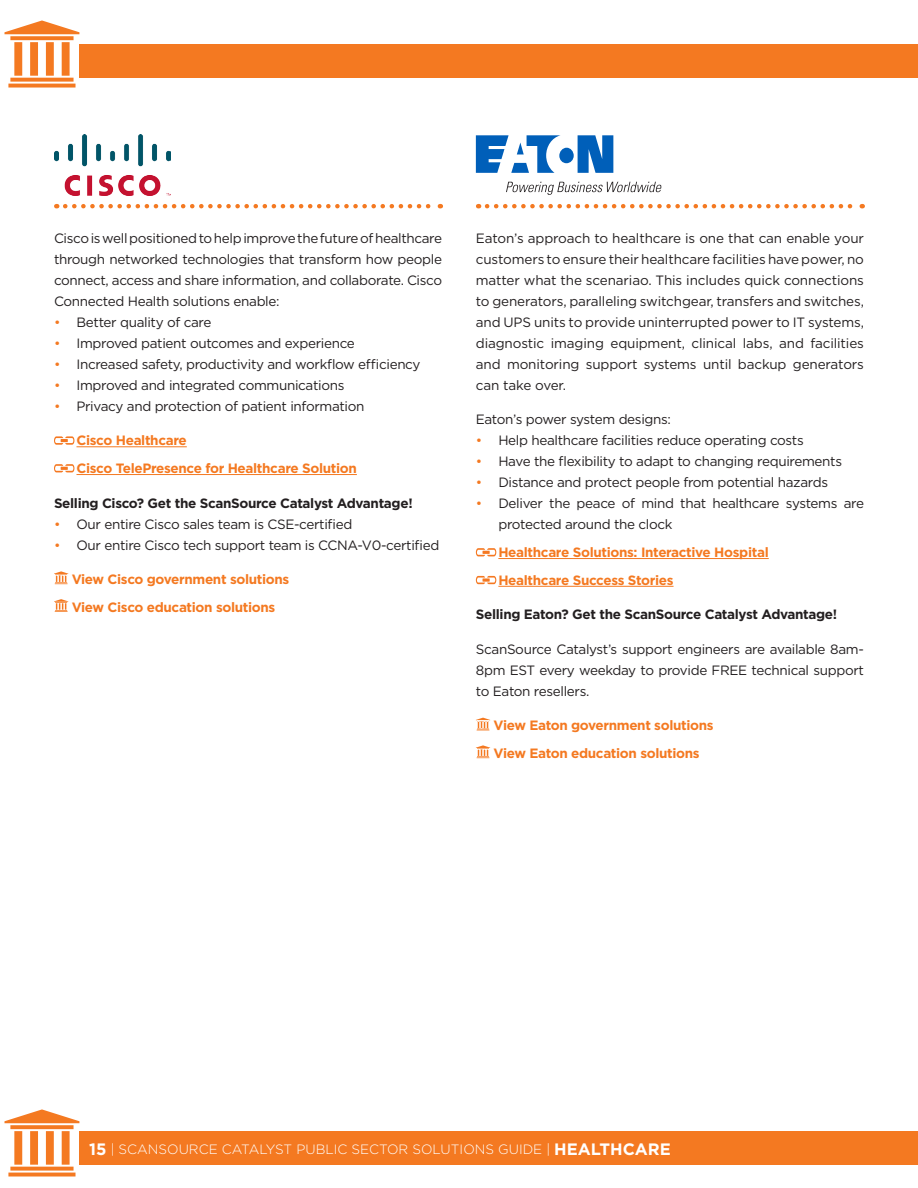
<style>
.page{position:relative;width:918px;height:1188px;background:#fff}
.page>*{position:absolute;margin:0;border:0;box-sizing:border-box;transform-origin:0 0}
.t1{font:13.5px/21px "Gotham";letter-spacing:-.025em;color:#231f20;text-align:justify}
.t2{font:700 13.5px "Gotham";letter-spacing:-.025em;color:#f47921}
.t3{font:700 13.5px "Gotham";letter-spacing:-.025em;color:#231f20}
.t4{font:300 13.5px "Gotham";color:#fff}
.s1{color:#f47921}
.s2{font-weight:700;font-size:16.5px}
</style>
<div class="page">
<div style="left:79px;top:1131px;width:839px;height:34px;background:#f47921"></div>
<svg style="left:4px;top:1109px;width:75px;height:68px"></svg>
<svg style="left:4px;top:20px;width:75px;height:68px"></svg>
<div style="left:79px;top:44px;width:839px;height:33px;background:#f47921"></div>
<hr style="left:76px;top:446px;width:111px;height:1px;background:#f47921">
<hr style="left:76px;top:474px;width:281px;height:1px;background:#f47921">
<svg style="left:65px;top:204px;width:376px;height:4px"></svg>
<svg style="left:54px;top:436px;width:20px;height:9px"></svg>
<svg style="left:54px;top:464px;width:20px;height:8px"></svg>
<svg style="left:54px;top:571px;width:14px;height:13px"></svg>
<svg style="left:54px;top:599px;width:14px;height:13px"></svg>
<hr style="left:498px;top:558px;width:271px;height:1px;background:#f47921">
<hr style="left:498px;top:586px;width:176px;height:1px;background:#f47921">
<svg style="left:487px;top:204px;width:376px;height:4px"></svg>
<svg style="left:476px;top:548px;width:20px;height:8px"></svg>
<svg style="left:476px;top:576px;width:20px;height:8px"></svg>
<svg style="left:476px;top:718px;width:14px;height:12px"></svg>
<svg style="left:476px;top:745px;width:14px;height:13px"></svg>
<img style="left:54px;top:134px;width:117px;height:62px">
<svg style="left:476px;top:135px;width:137px;height:38px"></svg>
<svg style="left:506px;top:182px;width:155px;height:13px"></svg>
<p class="t1" style="left:54px;top:227px;width:390px">Cisco is well positioned to help improve the future of healthcare through networked technologies that transform how people connect, access and share information, and collaborate. Cisco Connected Health solutions enable:</p>
<p class="t1" style="left:54px;top:311px;width:159px"><span class="s1">•</span> Better quality of care</p>
<p class="t1" style="left:54px;top:332px;width:302px"><span class="s1">•</span> Improved patient outcomes and experience</p>
<p class="t1" style="left:54px;top:353px;width:368px"><span class="s1">•</span> Increased safety, productivity and workflow efficiency</p>
<p class="t1" style="left:54px;top:374px;width:292px"><span class="s1">•</span> Improved and integrated communications</p>
<p class="t1" style="left:54px;top:395px;width:312px"><span class="s1">•</span> Privacy and protection of patient information</p>
<p class="t2" style="left:76px;top:432px;width:112px">Cisco Healthcare</p>
<p class="t2" style="left:76px;top:459px;width:282px">Cisco TelePresence for Healthcare Solution</p>
<p class="t3" style="left:54px;top:494px;width:360px">Selling Cisco? Get the ScanSource Catalyst Advantage!</p>
<p class="t1" style="left:54px;top:513px;width:300px"><span class="s1">•</span> Our entire Cisco sales team is CSE-certified</p>
<p class="t1" style="left:54px;top:534px;width:387px"><span class="s1">•</span> Our entire Cisco tech support team is CCNA-V0-certified</p>
<p class="t2" style="left:72px;top:570px;width:219px">View Cisco government solutions</p>
<p class="t2" style="left:72px;top:598px;width:205px">View Cisco education solutions</p>
<p class="t1" style="left:476px;top:227px;width:390px">Eaton’s approach to healthcare is one that can enable your customers to ensure their healthcare facilities have power, no matter what the scenariao. This includes quick connections to generators, paralleling switchgear, transfers and switches, and UPS units to provide uninterrupted power to IT systems, diagnostic imaging equipment, clinical labs, and facilities and monitoring support systems until backup generators can take over.</p>
<p class="t1" style="left:476px;top:409px;width:197px">Eaton’s power system designs:</p>
<p class="t1" style="left:476px;top:430px;width:329px"><span class="s1">•</span> Help healthcare facilities reduce operating costs</p>
<p class="t1" style="left:476px;top:451px;width:368px"><span class="s1">•</span> Have the flexibility to adapt to changing requirements</p>
<p class="t1" style="left:476px;top:472px;width:354px"><span class="s1">•</span> Distance and protect people from potential hazards</p>
<p class="t1" style="left:498px;top:493px;width:367px;text-indent:-22px"><span class="s1">•</span> Deliver the peace of mind that healthcare systems are protected around the clock</p>
<p class="t2" style="left:498px;top:543px;width:272px">Healthcare Solutions: Interactive Hospital</p>
<p class="t2" style="left:498px;top:571px;width:177px">Healthcare Success Stories</p>
<p class="t3" style="left:476px;top:606px;width:363px">Selling Eaton? Get the ScanSource Catalyst Advantage!</p>
<p class="t1" style="left:476px;top:638px;width:390px">ScanSource Catalyst’s support engineers are available 8am-8pm EST every weekday to provide FREE technical support to Eaton resellers.</p>
<p class="t2" style="left:494px;top:717px;width:222px">View Eaton government solutions</p>
<p class="t2" style="left:494px;top:744px;width:208px">View Eaton education solutions</p>
<p class="t4" style="left:89px;top:1141px;width:583px"><span class="s2">15</span> | SCANSOURCE CATALYST PUBLIC SECTOR SOLUTIONS GUIDE | <span class="s2">HEALTHCARE</span></p>
</div>
